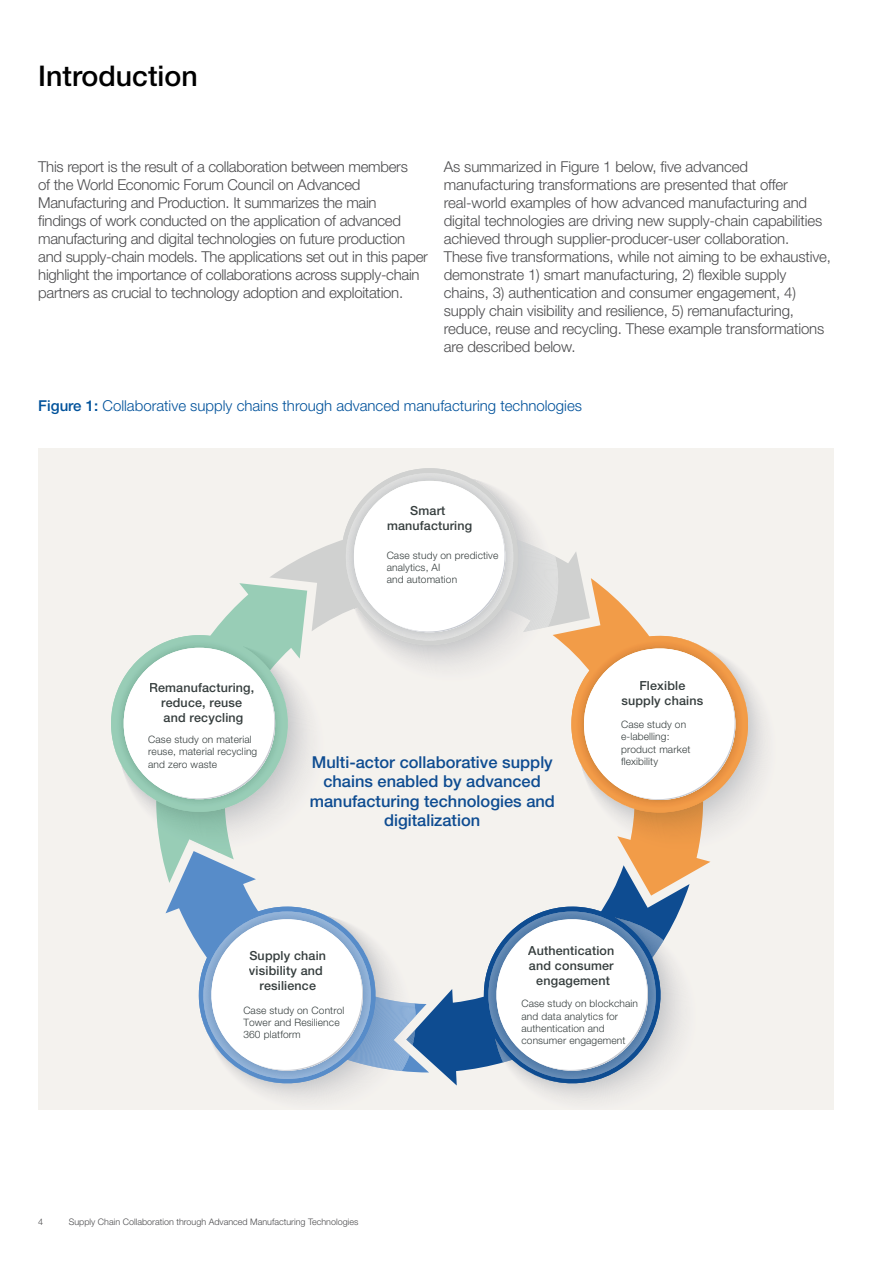
<style>
.page{position:relative;width:893px;height:1263px;background:#fff}
.page>*{position:absolute;margin:0;border:0;box-sizing:border-box;transform-origin:0 0}
.t1{font:500 28.5px "Helvetica Neue LT Pro";color:#000}
.t2{font:500 16.5px/19.5px "Helvetica Neue LT Pro";color:#0e4c91;text-align:center}
.t3{font:300 15px/18px "Helvetica Neue LT Pro";letter-spacing:-.01em;color:#4c4c4e}
.t4{font:300 15px "Helvetica Neue LT Pro";color:#00529b}
.t5{font:500 12.45px/15px "Helvetica Neue LT Pro";letter-spacing:.015em;color:#353d3d;text-align:center}
.t6{font:300 10.2px/12.3px "Helvetica Neue LT Pro";letter-spacing:.015em;color:#353d3d}
.t7{font:300 9px "Helvetica Neue LT Pro";color:#4c4c4e}
.s1{font-weight:500}
</style>
<div class="page">
<div style="left:38px;top:448px;width:795px;height:662px;background:#f4f2ee"></div>
<svg style="left:166px;top:853px;width:90px;height:78px;fill:#578cc9"></svg>
<svg style="left:416px;top:896px;width:270px;height:189px"></svg>
<svg style="left:610px;top:853px;width:101px;height:43px"></svg>
<svg style="left:475px;top:898px;width:211px;height:202px"></svg>
<svg style="left:190px;top:898px;width:226px;height:201px"></svg>
<svg style="left:111px;top:468px;width:653px;height:385px"></svg>
<div style="left:411px;top:506px;width:7px;height:9px;background:#fff"></div>
<div style="left:419px;top:507px;width:26px;height:8px;background:#fff"></div>
<div style="left:388px;top:521px;width:83px;height:12px;background:#fff"></div>
<div style="left:387px;top:551px;width:112px;height:10px;background:#fff"></div>
<div style="left:387px;top:564px;width:54px;height:9px;background:#fff"></div>
<div style="left:387px;top:576px;width:70px;height:8px;background:#fff"></div>
<div style="left:640px;top:681px;width:45px;height:9px;background:#fff"></div>
<div style="left:622px;top:696px;width:81px;height:11px;background:#fff"></div>
<div style="left:621px;top:721px;width:65px;height:9px;background:#fff"></div>
<div style="left:621px;top:733px;width:49px;height:9px;background:#fff"></div>
<div style="left:622px;top:745px;width:69px;height:10px;background:#fff"></div>
<div style="left:621px;top:758px;width:37px;height:9px;background:#fff"></div>
<div style="left:150px;top:683px;width:105px;height:11px;background:#fff"></div>
<div style="left:162px;top:698px;width:80px;height:11px;background:#fff"></div>
<div style="left:164px;top:713px;width:79px;height:11px;background:#fff"></div>
<div style="left:149px;top:736px;width:103px;height:9px;background:#fff"></div>
<div style="left:149px;top:748px;width:108px;height:10px;background:#fff"></div>
<div style="left:149px;top:760px;width:68px;height:8px;background:#fff"></div>
<div style="left:250px;top:951px;width:75px;height:12px;background:#fff"></div>
<div style="left:249px;top:966px;width:74px;height:12px;background:#fff"></div>
<div style="left:260px;top:981px;width:56px;height:9px;background:#fff"></div>
<div style="left:244px;top:1006px;width:101px;height:9px;background:#fff"></div>
<div style="left:243px;top:1018px;width:97px;height:8px;background:#fff"></div>
<div style="left:244px;top:1031px;width:56px;height:9px;background:#fff"></div>
<div style="left:528px;top:946px;width:87px;height:9px;background:#fff"></div>
<div style="left:529px;top:961px;width:85px;height:9px;background:#fff"></div>
<div style="left:537px;top:977px;width:73px;height:11px;background:#fff"></div>
<div style="left:522px;top:1000px;width:116px;height:9px;background:#fff"></div>
<div style="left:522px;top:1012px;width:96px;height:9px;background:#fff"></div>
<div style="left:522px;top:1024px;width:83px;height:8px;background:#fff"></div>
<div style="left:522px;top:1037px;width:103px;height:9px;background:#fff"></div>
<h1 class="t1" style="left:38px;top:58px;width:161px">Introduction</h1>
<p class="t3" style="left:38px;top:157px;width:391px">This report is the result of a collaboration between members<br>of the World Economic Forum Council on Advanced Manufacturing and Production. It summarizes the main findings of work conducted on the application of advanced manufacturing and digital technologies on future production and supply-chain models. The applications set out in this paper highlight the importance of collaborations across supply-chain partners as crucial to technology adoption and exploitation.</p>
<p class="t3" style="left:444px;top:157px;width:389px">As summarized in Figure 1 below, five advanced manufacturing transformations are presented that offer real-world examples of how advanced manufacturing and digital technologies are driving new supply-chain capabilities achieved through supplier-producer-user collaboration.<br>These five transformations, while not aiming to be exhaustive, demonstrate 1) smart manufacturing, 2) flexible supply chains, 3) authentication and consumer engagement, 4) supply chain visibility and resilience, 5) remanufacturing, reduce, reuse and recycling. These example transformations are described below.</p>
<p class="t4" style="left:38px;top:396px;width:545px"><span class="s1">Figure 1:</span> Collaborative supply chains through advanced manufacturing technologies</p>
<p class="t5" style="left:149px;top:680px;width:107px">Remanufacturing, reduce, reuse and recycling</p>
<p class="t6" style="left:148px;top:733px;width:111px">Case study on material reuse, material recycling and zero waste</p>
<p class="t5" style="left:387px;top:503px;width:86px">Smart manufacturing</p>
<p class="t6" style="left:387px;top:549px;width:113px">Case study on predictive analytics, AI<br>and automation</p>
<p class="t2" style="left:310px;top:752px;width:247px">Multi-actor collaborative supply chains enabled by advanced manufacturing technologies and digitalization</p>
<p class="t5" style="left:621px;top:678px;width:83px">Flexible supply chains</p>
<p class="t6" style="left:621px;top:718px;width:71px">Case study on e-labelling: product market flexibility</p>
<p class="t5" style="left:249px;top:948px;width:79px">Supply chain visibility and resilience</p>
<p class="t6" style="left:243px;top:1003px;width:103px">Case study on Control<br>Tower and Resilience<br>360 platform</p>
<p class="t7" style="left:38px;top:1216px;width:7px">4</p>
<p class="t7" style="left:69px;top:1216px;width:291px">Supply Chain Collaboration through Advanced Manufacturing Technologies</p>
<p class="t5" style="left:528px;top:943px;width:88px">Authentication and consumer engagement</p>
<p class="t6" style="left:521px;top:997px;width:118px">Case study on blockchain and data analytics for authentication and consumer engagement</p>
</div>
